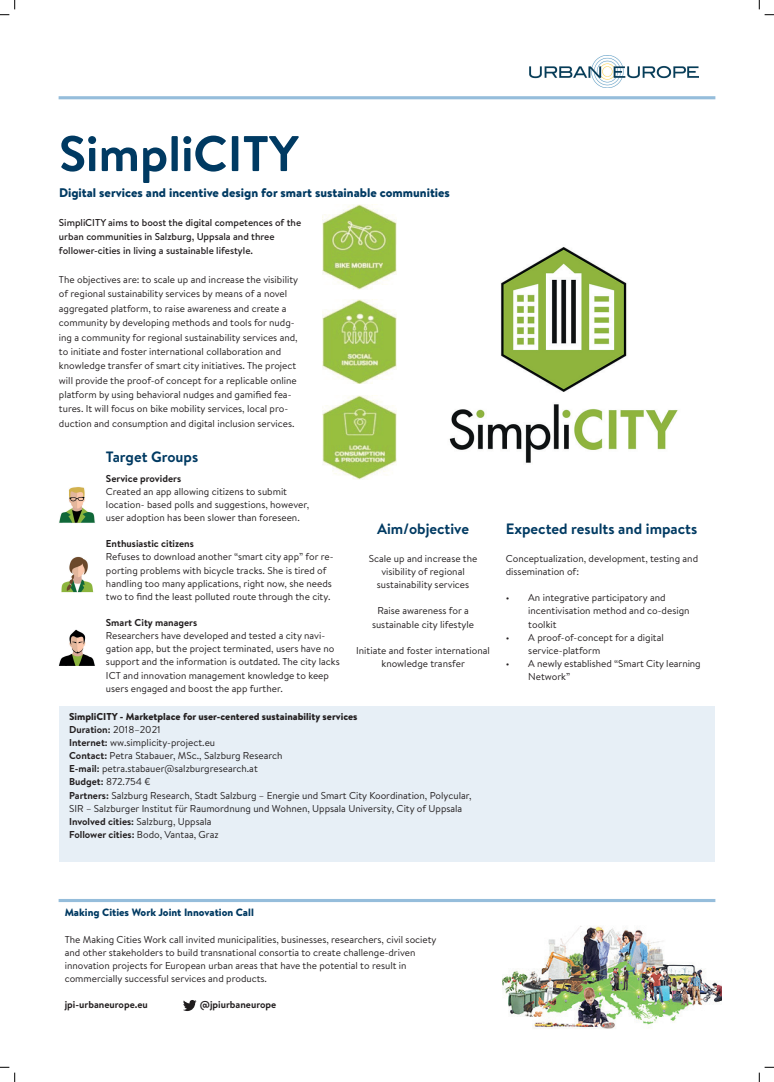
<style>
.page{position:relative;width:774px;height:1082px;background:#fff}
.page>*{position:absolute;margin:0;border:0;box-sizing:border-box;transform-origin:0 0}
.t1{font:700 50px "Brandon Text";color:#003a62}
.t2{font:700 15px "Brandon Text";color:#003a62}
.t3{font:900 12.5px "Brandon Text";color:#003a62}
.t4{font:900 10.62px "Brandon Text";color:#003a62}
.t5{font:10px/13.1px "Brandon Text";color:#231f20}
.t6{font:500 10px/14.4px "Brandon Text";color:#231f20}
.t7{font:700 10px "Brandon Text";color:#231f20}
.s1{font-weight:900}
.s2{font-weight:700}
</style>
<div class="page">
<div style="left:59px;top:706px;width:655px;height:155px;background:#e7eff6"></div>
<img style="left:449px;top:247px;width:229px;height:216px">
<img style="left:322px;top:205px;width:74px;height:85px">
<img style="left:322px;top:299px;width:74px;height:85px">
<img style="left:323px;top:395px;width:73px;height:84px">
<img style="left:61px;top:556px;width:33px;height:37px">
<img style="left:59px;top:487px;width:36px;height:36px">
<img style="left:59px;top:629px;width:36px;height:36px">
<img style="left:529px;top:55px;width:169px;height:32px">
<hr style="left:59px;top:899px;width:656px;height:3px;background:#95bddb">
<svg style="left:183px;top:1000px;width:13px;height:11px"></svg>
<hr style="left:59px;top:96px;width:656px;height:3px;background:#95bddb">
<img style="left:502px;top:926px;width:219px;height:103px">
<svg style="left:0;top:0;width:16px;height:16px"></svg>
<svg style="left:0;top:1067px;width:16px;height:15px"></svg>
<svg style="left:758px;top:0;width:15px;height:16px"></svg>
<svg style="left:758px;top:1067px;width:15px;height:15px"></svg>
<h1 class="t1" style="left:59px;top:119px;width:241px">SimpliCITY</h1>
<p class="t3" style="left:59px;top:184px;width:392px">Digital services and incentive design for smart sustainable communities</p>
<p class="t6" style="left:59px;top:215px;width:244px">SimpliCITY aims to boost the digital competences of the urban communities in Salzburg, Uppsala and three follower-cities in living a sustainable lifestyle.</p>
<p class="t5" style="left:59px;top:272px;width:241px;line-height:14.4px">The objectives are: to scale up and increase the visibility of regional sustainability services by means of a novel aggregated platform, to raise awareness and create a community by developing methods and tools for nudg&shy;ing a community for regional sustainability services and, to initiate and foster international collaboration and knowledge transfer of smart city initiatives. The project will provide the proof-of concept for a replicable online platform by using behavioral nudges and gamified fea&shy;tures. It will focus on bike mobility services, local pro&shy;duction and consumption and digital inclusion services.</p>
<h2 class="t2" style="left:106px;top:446px;width:94px">Target Groups</h2>
<p class="t7" style="left:106px;top:471px;width:77px">Service providers</p>
<p class="t5" style="left:106px;top:484px;width:205px">Created an app allowing citizens to submit location- based polls and suggestions, however, user adoption has been slower than foreseen.</p>
<p class="t7" style="left:106px;top:537px;width:89px">Enthusiastic citizens</p>
<p class="t5" style="left:106px;top:550px;width:229px">Refuses to download another “smart city app” for re&shy;porting problems with bicycle tracks. She is tired of handling too many applications, right now, she needs two to find the least polluted route through the city.</p>
<p class="t7" style="left:106px;top:615px;width:93px">Smart City managers</p>
<p class="t5" style="left:106px;top:629px;width:235px">Researchers have developed and tested a city navi&shy;gation app, but the project terminated, users have no support and the information is outdated. The city lacks ICT and innovation management knowledge to keep users engaged and boost the app further.</p>
<h2 class="t2" style="left:377px;top:518px;width:93px">Aim/objective</h2>
<p class="t5" style="left:369px;top:551px;width:110px;text-align:center">Scale up and increase the visibility of regional sustainability services</p>
<p class="t5" style="left:372px;top:604px;width:104px;text-align:center">Raise awareness for a sustainable city lifestyle</p>
<p class="t5" style="left:356px;top:643px;width:135px;text-align:center">Initiate and foster international knowledge transfer</p>
<p class="t5" style="left:69px;top:709px;width:404px"><span class="s1">SimpliCITY - Marketplace for user-centered sustainability services<br></span><span class="s2">Duration:</span> 2018–2021<br><span class="s2">Internet:</span> ww.simplicity-project.eu<br><span class="s2">Contact:</span> Petra Stabauer, MSc., Salzburg Research<br><span class="s2">E-mail:</span> petra.stabauer@salzburgresearch.at<br><span class="s2">Budget:</span> 872.754 €<br><span class="s2">Partners:</span> Salzburg Research, Stadt Salzburg – Energie und Smart City Koordination, Polycular, SIR – Salzburger Institut für Raumordnung und Wohnen, Uppsala University, City of Uppsala <span class="s2">Involved cities:</span> Salzburg, Uppsala<br><span class="s2">Follower cities:</span> Bodo, Vantaa, Graz</p>
<h2 class="t2" style="left:505px;top:518px;width:193px">Expected results and impacts</h2>
<p class="t5" style="left:505px;top:551px;width:194px">Conceptualization, development, testing and dissemination of:</p>
<p class="t5" style="left:528px;top:591px;width:163px;text-indent:-22px">• An integrative participatory and incentivisation method and co-design toolkit</p>
<p class="t5" style="left:528px;top:630px;width:137px;text-indent:-22px">• A proof-of-concept for a digital service-platform</p>
<p class="t5" style="left:528px;top:656px;width:174px;text-indent:-22px">• A newly established “Smart City learning<br>Network”</p>
<p class="t4" style="left:65px;top:905px;width:190px">Making Cities Work Joint Innovation Call</p>
<p class="t5" style="left:65px;top:932px;width:373px">The Making Cities Work call invited municipalities, businesses, researchers, civil society and other stakeholders to build transnational consortia to create challenge-driven innovation projects for European urban areas that have the potential to result in commercially successful services and products.</p>
<p class="t7" style="left:65px;top:998px;width:85px">jpi-urbaneurope.eu</p>
<p class="t7" style="left:200px;top:998px;width:78px">@jpiurbaneurope</p>
</div>
